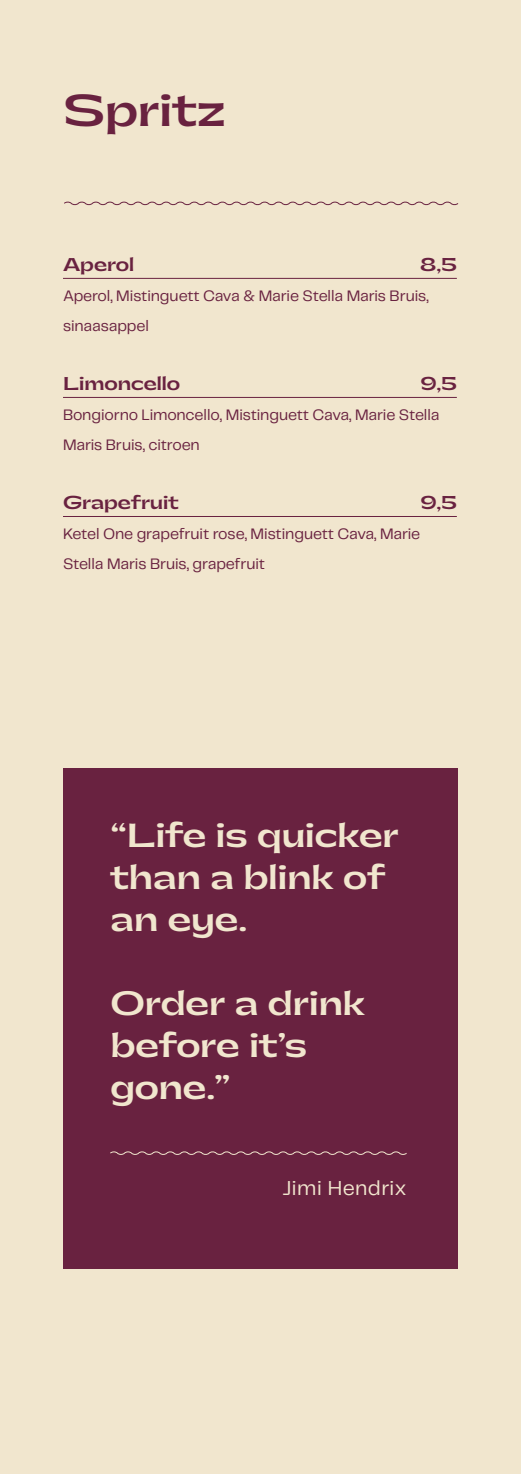
<style>
.page{position:relative;width:521px;height:1474px;background:#fff}
.page>*{position:absolute;margin:0;border:0;box-sizing:border-box;transform-origin:0 0}
.t1{font:700 42px "Gatwick";color:#692240}
.t2{font:700 31.5px/42px "Gatwick";color:#f1e6ce}
.t3{font:21px "Telegraf";letter-spacing:.025em;color:#f1e6ce}
.t4{font:700 17.5px "Gatwick";color:#692240}
.t5{font:15.75px/29.8px "Telegraf";letter-spacing:-.01em;color:#692240}
</style>
<div class="page">
<div style="left:0;top:0;width:521px;height:1473px;background:#f1e6ce"></div>
<div style="left:63px;top:768px;width:395px;height:501px;background:#692240"></div>
<hr style="left:63px;top:278px;width:394px;height:1px;background:#692240">
<hr style="left:63px;top:397px;width:394px;height:1px;background:#692240">
<hr style="left:63px;top:516px;width:394px;height:1px;background:#692240">
<svg style="left:110px;top:1151px;width:297px;height:4px"></svg>
<svg style="left:64px;top:201px;width:395px;height:5px"></svg>
<p class="t1" style="left:63px;top:82px;width:164px">Spritz</p>
<p class="t4" style="left:63px;top:253px;width:73px">Aperol</p>
<p class="t4" style="left:420px;top:253px;width:38px">8,5</p>
<p class="t5" style="left:63px;top:280px;width:367px">Aperol, Mistinguett Cava &amp; Marie Stella Maris Bruis, sinaasappel</p>
<p class="t4" style="left:63px;top:372px;width:119px">Limoncello</p>
<p class="t4" style="left:421px;top:372px;width:38px">9,5</p>
<p class="t5" style="left:63px;top:399px;width:378px">Bongiorno Limoncello, Mistinguett Cava, Marie Stella<br>Maris Bruis, citroen</p>
<p class="t4" style="left:63px;top:491px;width:117px">Grapefruit</p>
<p class="t4" style="left:421px;top:491px;width:38px">9,5</p>
<p class="t5" style="left:63px;top:518px;width:359px">Ketel One grapefruit rose, Mistinguett Cava, Marie<br>Stella Maris Bruis, grapefruit</p>
<p class="t2" style="left:110px;top:815px;width:290px">“Life is quicker than a blink of an eye.</p>
<p class="t2" style="left:110px;top:983px;width:256px">Order a drink before it’s gone.”</p>
<p class="t3" style="left:282px;top:1173px;width:126px">Jimi Hendrix</p>
</div>
